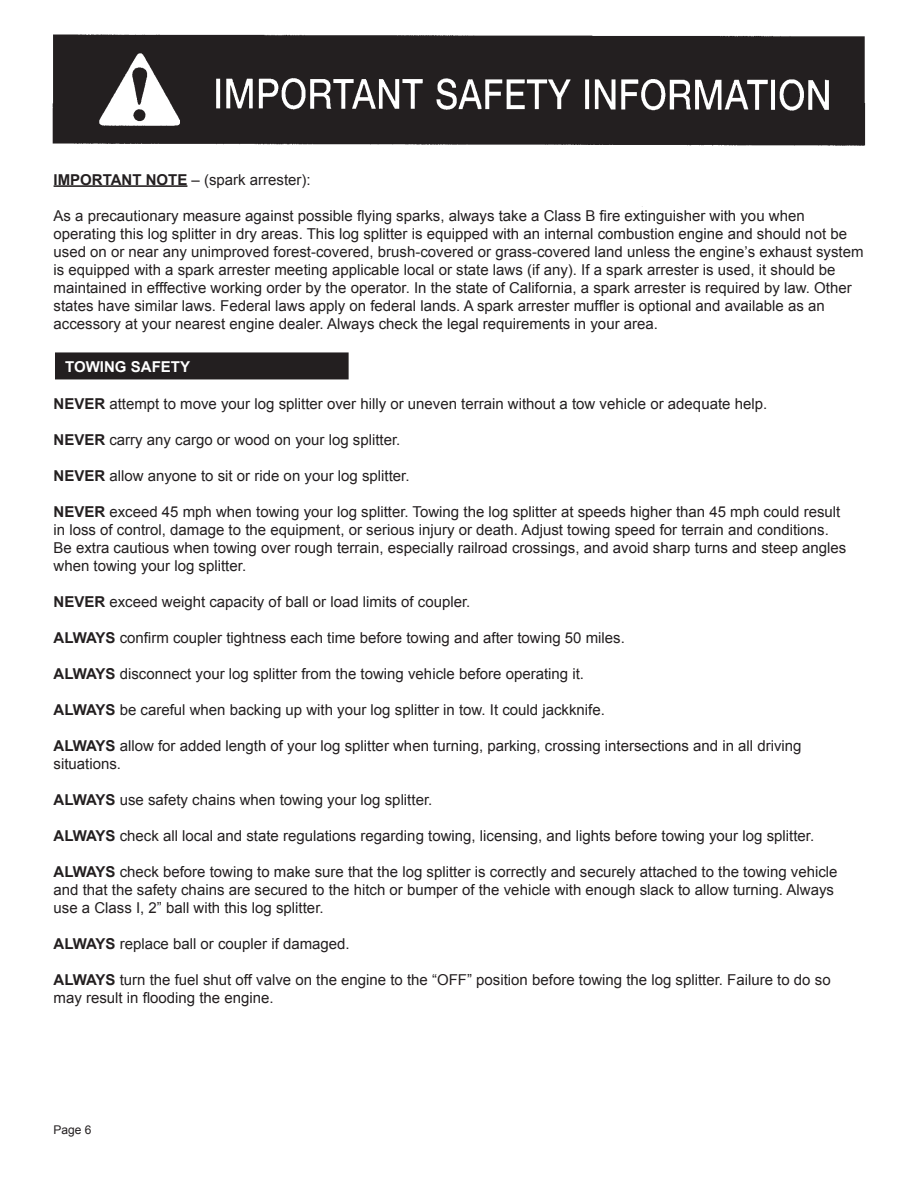
<style>
.page{position:relative;width:918px;height:1188px;background:#fff}
.page>*{position:absolute;margin:0;border:0;box-sizing:border-box;transform-origin:0 0}
.t1{font:15px/18px "Arial";color:#231f20}
.t2{font:700 15px "Arial";color:#fff}
.t3{font:12px "Arial";color:#231f20}
.s1{font-weight:700}
</style>
<div class="page">
<div style="left:56px;top:353px;width:292px;height:26px;background:#231f20"></div>
<div style="left:55px;top:352px;width:294px;height:27px;border:2px solid #231f20"></div>
<img style="left:52px;top:34px;width:814px;height:173px">
<p class="t1" style="left:54px;top:170px;width:259px"><span class="s1">IMPORTANT NOTE</span> – (spark arrester):</p>
<p class="t1" style="left:54px;top:206px;width:753px">As a precautionary measure against possible flying sparks, always take a Class B fire extinguisher with you when</p>
<p class="t1" style="left:54px;top:224px;width:812px">operating this log splitter in dry areas. This log splitter is equipped with an internal combustion engine and should not be used on or near any unimproved forest-covered, brush-covered or grass-covered land unless the engine’s exhaust system is equipped with a spark arrester meeting applicable local or state laws (if any). If a spark arrester is used, it should be maintained in efffective working order by the operator. In the state of California, a spark arrester is required by law. Other states have similar laws. Federal laws apply on federal lands. A spark arrester muffler is optional and available as an</p>
<p class="t1" style="left:54px;top:314px;width:606px">accessory at your nearest engine dealer. Always check the legal requirements in your area.</p>
<p class="t2" style="left:65px;top:357px;width:126px">TOWING SAFETY</p>
<p class="t1" style="left:54px;top:395px;width:715px"><span class="s1">NEVER</span> attempt to move your log splitter over hilly or uneven terrain without a tow vehicle or adequate help.</p>
<p class="t1" style="left:54px;top:431px;width:348px"><span class="s1">NEVER</span> carry any cargo or wood on your log splitter.</p>
<p class="t1" style="left:54px;top:467px;width:358px"><span class="s1">NEVER</span> allow anyone to sit or ride on your log splitter.</p>
<p class="t1" style="left:54px;top:503px;width:788px"><span class="s1">NEVER</span> exceed 45 mph when towing your log splitter. Towing the log splitter at speeds higher than 45 mph could result</p>
<p class="t1" style="left:54px;top:521px;width:777px">in loss of control, damage to the equipment, or serious injury or death. Adjust towing speed for terrain and conditions.</p>
<p class="t1" style="left:54px;top:539px;width:794px">Be extra cautious when towing over rough terrain, especially railroad crossings, and avoid sharp turns and steep angles when towing your log splitter.</p>
<p class="t1" style="left:54px;top:593px;width:418px"><span class="s1">NEVER</span> exceed weight capacity of ball or load limits of coupler.</p>
<p class="t1" style="left:54px;top:629px;width:573px"><span class="s1">ALWAYS</span> confirm coupler tightness each time before towing and after towing 50 miles.</p>
<p class="t1" style="left:54px;top:665px;width:532px"><span class="s1">ALWAYS</span> disconnect your log splitter from the towing vehicle before operating it.</p>
<p class="t1" style="left:54px;top:701px;width:553px"><span class="s1">ALWAYS</span> be careful when backing up with your log splitter in tow. It could jackknife.</p>
<p class="t1" style="left:54px;top:737px;width:750px"><span class="s1">ALWAYS</span> allow for added length of your log splitter when turning, parking, crossing intersections and in all driving</p>
<p class="t1" style="left:54px;top:755px;width:69px">situations.</p>
<p class="t1" style="left:54px;top:791px;width:380px"><span class="s1">ALWAYS</span> use safety chains when towing your log splitter.</p>
<p class="t1" style="left:54px;top:827px;width:762px"><span class="s1">ALWAYS</span> check all local and state regulations regarding towing, licensing, and lights before towing your log splitter.</p>
<p class="t1" style="left:54px;top:863px;width:785px"><span class="s1">ALWAYS</span> check before towing to make sure that the log splitter is correctly and securely attached to the towing vehicle</p>
<p class="t1" style="left:54px;top:881px;width:782px">and that the safety chains are secured to the hitch or bumper of the vehicle with enough slack to allow turning. Always</p>
<p class="t1" style="left:54px;top:899px;width:272px">use a Class I, 2” ball with this log splitter.</p>
<p class="t1" style="left:54px;top:935px;width:298px"><span class="s1">ALWAYS</span> replace ball or coupler if damaged.</p>
<p class="t1" style="left:54px;top:971px;width:779px"><span class="s1">ALWAYS</span> turn the fuel shut off valve on the engine to the “OFF” position before towing the log splitter. Failure to do so</p>
<p class="t1" style="left:54px;top:989px;width:222px">may result in flooding the engine.</p>
<p class="t3" style="left:54px;top:1121px;width:40px">Page 6</p>
</div>
